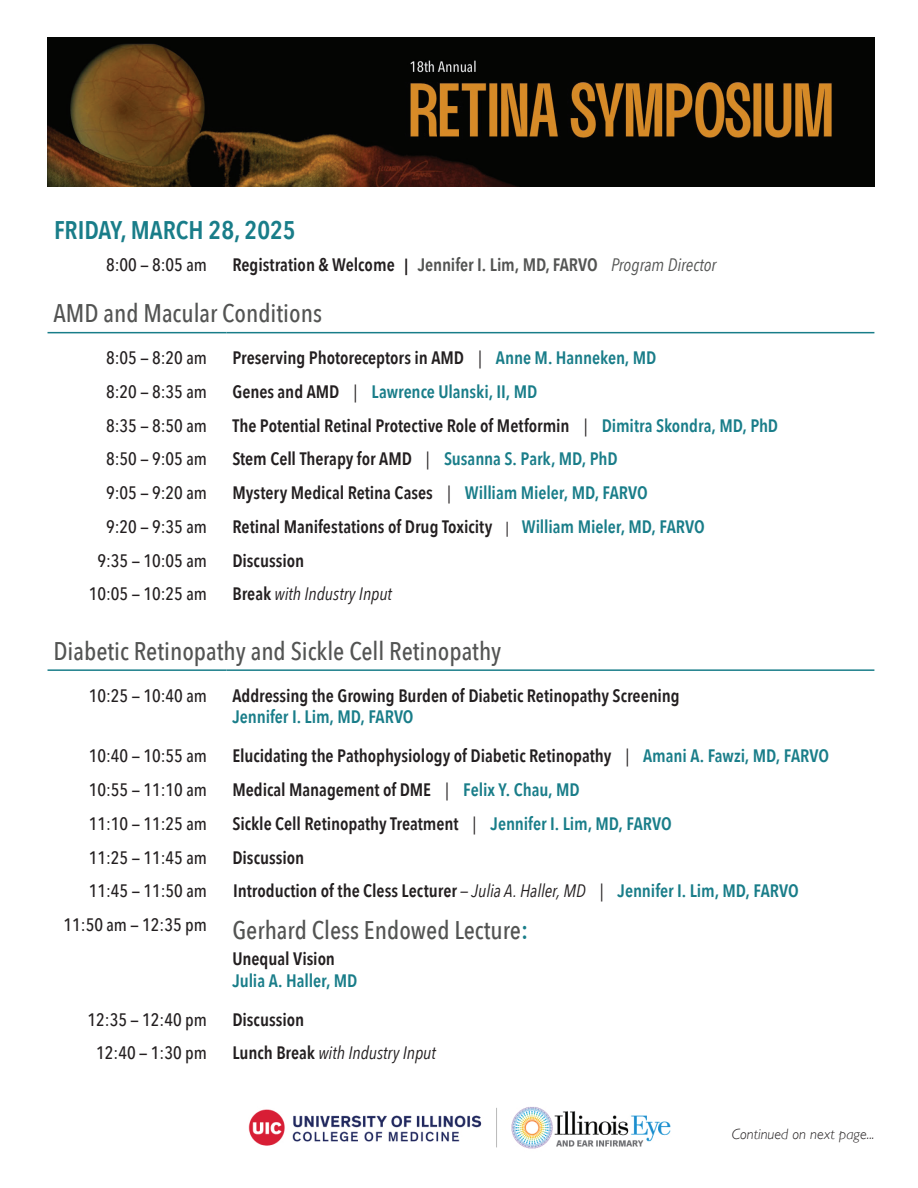
<style>
.page{position:relative;width:918px;height:1188px;background:#fff}
.page>*{position:absolute;margin:0;border:0;box-sizing:border-box;transform-origin:0 0}
.t1{font:500 25.5px "Avenir Next Condensed";color:#535453}
.t2{font:600 25.5px "Avenir Next Condensed";color:#197d89}
.t3{font:600 18px "Avenir Next Condensed";letter-spacing:-.005em;color:#231f20}
.t4{font:500 18px "Avenir Next Condensed";color:#231f20}
.t5{font:600 18px "Avenir Next Condensed";letter-spacing:-.005em;color:#197d89}
.t6{font:600 18px "Avenir Next Condensed";color:#535453}
.t7{font:italic 18px "Avenir Next Condensed";letter-spacing:-.005em;color:#231f20}
.t8{font:italic 300 15px "Gill Sans";color:#231f20}
.s1{color:#231f20}
.s2{font-size:16.5px;color:#231f20}
.s3{font-weight:400;font-style:italic}
.s4{font-weight:400}
.s5{color:#197d89}
.s6{font-weight:400;color:#231f20}
.s7{font-family:"Myriad Pro";font-weight:400;font-size:15px}
.s8{font-weight:600;font-style:normal}
.s9{font-weight:600;color:#197d89}
</style>
<div class="page">
<hr style="left:48px;top:332px;width:178px;height:1px;background:#197d89">
<hr style="left:226px;top:332px;width:648px;height:1px;background:#197d89">
<hr style="left:48px;top:669px;width:178px;height:2px;background:#197d89">
<hr style="left:226px;top:669px;width:648px;height:2px;background:#197d89">
<img style="left:48px;top:38px;width:826px;height:149px">
<img style="left:248px;top:1107px;width:423px;height:42px">
<h1 class="t2" style="left:54px;top:208px;width:243px">FRIDAY, MARCH 28, 2025</h1>
<p class="t4" style="left:106px;top:254px;width:102px">8:00 — 8:05 am</p>
<p class="t6" style="left:232px;top:249px;width:485px"><span class="s1">Registration &amp; Welcome</span> <span class="s2">|</span> Jennifer I. Lim, MD, FARVO <span class="s3">Program Director</span></p>
<h1 class="t1" style="left:54px;top:298px;width:270px">AMD and Macular Conditions</h1>
<p class="t4" style="left:106px;top:347px;width:102px">8:05 — 8:20 am</p>
<p class="t3" style="left:232px;top:342px;width:426px">Preserving Photoreceptors in AMD <span class="s4">|</span> <span class="s5">Anne M. Hanneken, MD</span></p>
<p class="t4" style="left:106px;top:381px;width:102px">8:20 — 8:35 am</p>
<p class="t5" style="left:232px;top:376px;width:306px"><span class="s1">Genes and AMD</span> <span class="s6">|</span> Lawrence Ulanski, II, MD</p>
<p class="t4" style="left:106px;top:414px;width:102px">8:35 — 8:50 am</p>
<p class="t3" style="left:232px;top:410px;width:547px">The Potential Retinal Protective Role of Metformin <span class="s4">|</span> <span class="s5">Dimitra Skondra, MD, PhD</span></p>
<p class="t4" style="left:106px;top:448px;width:102px">8:50 — 9:05 am</p>
<p class="t3" style="left:232px;top:444px;width:387px">Stem Cell Therapy for AMD <span class="s4">|</span> <span class="s5">Susanna S. Park, MD, PhD</span></p>
<p class="t4" style="left:106px;top:482px;width:102px">9:05 — 9:20 am</p>
<p class="t3" style="left:232px;top:477px;width:417px">Mystery Medical Retina Cases <span class="s4">|</span> <span class="s5">William Mieler, MD, FARVO</span></p>
<p class="t4" style="left:106px;top:516px;width:102px">9:20 — 9:35 am</p>
<p class="t3" style="left:232px;top:511px;width:474px">Retinal Manifestations of Drug Toxicity <span class="s7">|</span> <span class="s5">William Mieler, MD, FARVO</span></p>
<p class="t4" style="left:97px;top:549px;width:111px">9:35 — 10:05 am</p>
<p class="t3" style="left:232px;top:545px;width:73px">Discussion</p>
<p class="t4" style="left:89px;top:583px;width:120px">10:05 — 10:25 am</p>
<p class="t7" style="left:232px;top:583px;width:161px"><span class="s8">Break</span> with Industry Input</p>
<h1 class="t1" style="left:54px;top:635px;width:449px">Diabetic Retinopathy and Sickle Cell Retinopathy</h1>
<p class="t4" style="left:89px;top:684px;width:120px">10:25 — 10:40 am</p>
<p class="t3" style="left:232px;top:680px;width:449px">Addressing the Growing Burden of Diabetic Retinopathy Screening</p>
<p class="t5" style="left:232px;top:701px;width:183px">Jennifer I. Lim, MD, FARVO</p>
<p class="t4" style="left:89px;top:745px;width:120px">10:40 — 10:55 am</p>
<p class="t3" style="left:232px;top:741px;width:598px">Elucidating the Pathophysiology of Diabetic Retinopathy <span class="s4">|</span> <span class="s5">Amani A. Fawzi, MD, FARVO</span></p>
<p class="t4" style="left:89px;top:779px;width:120px">10:55 — 11:10 am</p>
<p class="t3" style="left:232px;top:774px;width:349px">Medical Management of DME <span class="s4">|</span> <span class="s5">Felix Y. Chau, MD</span></p>
<p class="t4" style="left:89px;top:813px;width:120px">11:10 — 11:25 am</p>
<p class="t3" style="left:232px;top:808px;width:441px">Sickle Cell Retinopathy Treatment <span class="s4">|</span> <span class="s5">Jennifer I. Lim, MD, FARVO</span></p>
<p class="t4" style="left:89px;top:846px;width:120px">11:25 — 11:45 am</p>
<p class="t3" style="left:232px;top:842px;width:73px">Discussion</p>
<p class="t4" style="left:89px;top:880px;width:120px">11:45 — 11:50 am</p>
<p class="t3" style="left:233px;top:876px;width:567px">Introduction of the Cless Lecturer <span class="s3">— Julia A. Haller, MD</span> <span class="s4">|</span> <span class="s5">Jennifer I. Lim, MD, FARVO</span></p>
<h1 class="t1" style="left:64px;top:914px;width:466px"><sup>11:50</sup> <sup>am</sup> <sup>—</sup> <sup>12:35</sup> <sup>pm</sup> Gerhard Cless Endowed Lecture<span class="s9">:</span></h1>
<p class="t3" style="left:232px;top:943px;width:104px">Unequal Vision</p>
<p class="t5" style="left:232px;top:965px;width:127px">Julia A. Haller, MD</p>
<p class="t4" style="left:88px;top:1008px;width:121px">12:35 — 12:40 pm</p>
<p class="t3" style="left:232px;top:1004px;width:73px">Discussion</p>
<p class="t4" style="left:96px;top:1042px;width:112px">12:40 — 1:30 pm</p>
<p class="t7" style="left:232px;top:1042px;width:205px"><span class="s8">Lunch Break</span> with Industry Input</p>
<p class="t8" style="left:732px;top:1126px;width:144px">Continued on next page...</p>
</div>
